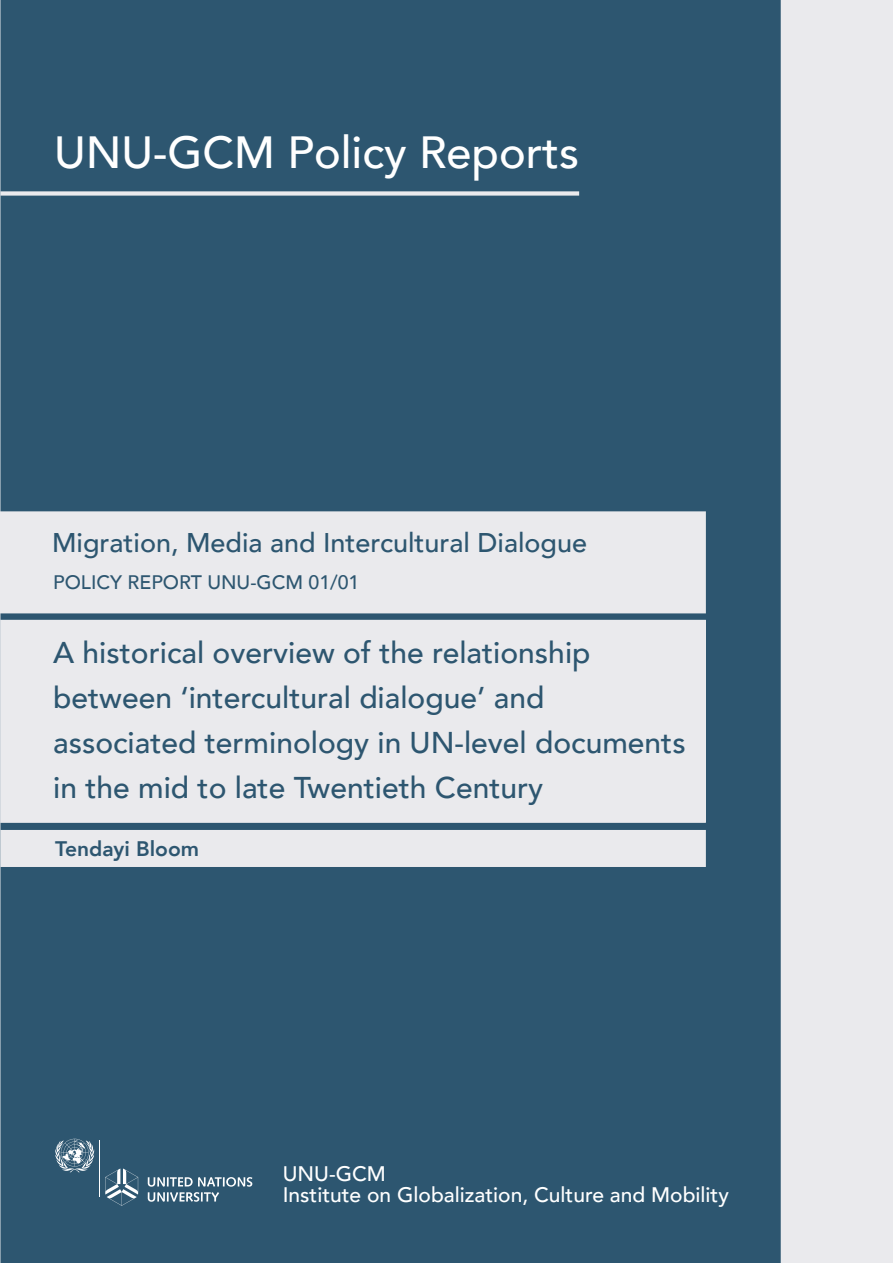
<style>
.page{position:relative;width:893px;height:1263px;background:#fff}
.page>*{position:absolute;margin:0;border:0;box-sizing:border-box;transform-origin:0 0}
.t1{font:500 45px "Avenir";color:#fff}
.t2{font:500 30px/45px "Avenir";color:#2d5670}
.t3{font:500 27px "Avenir";color:#2d5670}
.t4{font:500 21px "Avenir";color:#fff}
.t5{font:800 21px "Avenir";color:#2d5670}
.t6{font:500 19.5px "Avenir";color:#2d5670}
</style>
<div class="page">
<div style="left:1px;top:1px;width:785px;height:1261px;background:#2d5670"></div>
<hr style="left:100px;top:1140px;width:1px;height:57px;background:#fff">
<svg style="left:55px;top:1139px;width:39px;height:33px"></svg>
<svg style="left:105px;top:1168px;width:33px;height:38px"></svg>
<svg style="left:148px;top:1177px;width:104px;height:25px"></svg>
<div style="left:781px;top:0;width:112px;height:1263px;background:#eaeaed"></div>
<div style="left:1px;top:620px;width:704px;height:202px;background:#eaeaed"></div>
<div style="left:0;top:620px;width:706px;height:203px;border:2px solid #eaeaed"></div>
<div style="left:1px;top:512px;width:704px;height:101px;background:#eaeaed"></div>
<div style="left:0;top:511px;width:706px;height:102px;border:2px solid #eaeaed"></div>
<div style="left:1px;top:831px;width:704px;height:35px;background:#eaeaed"></div>
<div style="left:0;top:830px;width:706px;height:37px;border:2px solid #eaeaed"></div>
<div style="left:0;top:191px;width:579px;height:5px;border:2px solid #eaeaed"></div>
<p class="t1" style="left:54px;top:114px;width:527px">UNU-GCM Policy Reports</p>
<p class="t3" style="left:52px;top:519px;width:537px">Migration, Media and Intercultural Dialogue</p>
<p class="t6" style="left:53px;top:565px;width:308px">POLICY REPORT UNU-GCM 01/01</p>
<p class="t2" style="left:53px;top:628px;width:634px">A historical overview of the relationship between ‘intercultural dialogue’ and associated terminology in UN-level documents in the mid to late Twentieth Century</p>
<p class="t5" style="left:55px;top:830px;width:145px">Tendayi Bloom</p>
<p class="t4" style="left:283px;top:1155px;width:105px">UNU-GCM</p>
<p class="t4" style="left:283px;top:1176px;width:448px">Institute on Globalization, Culture and Mobility</p>
</div>
